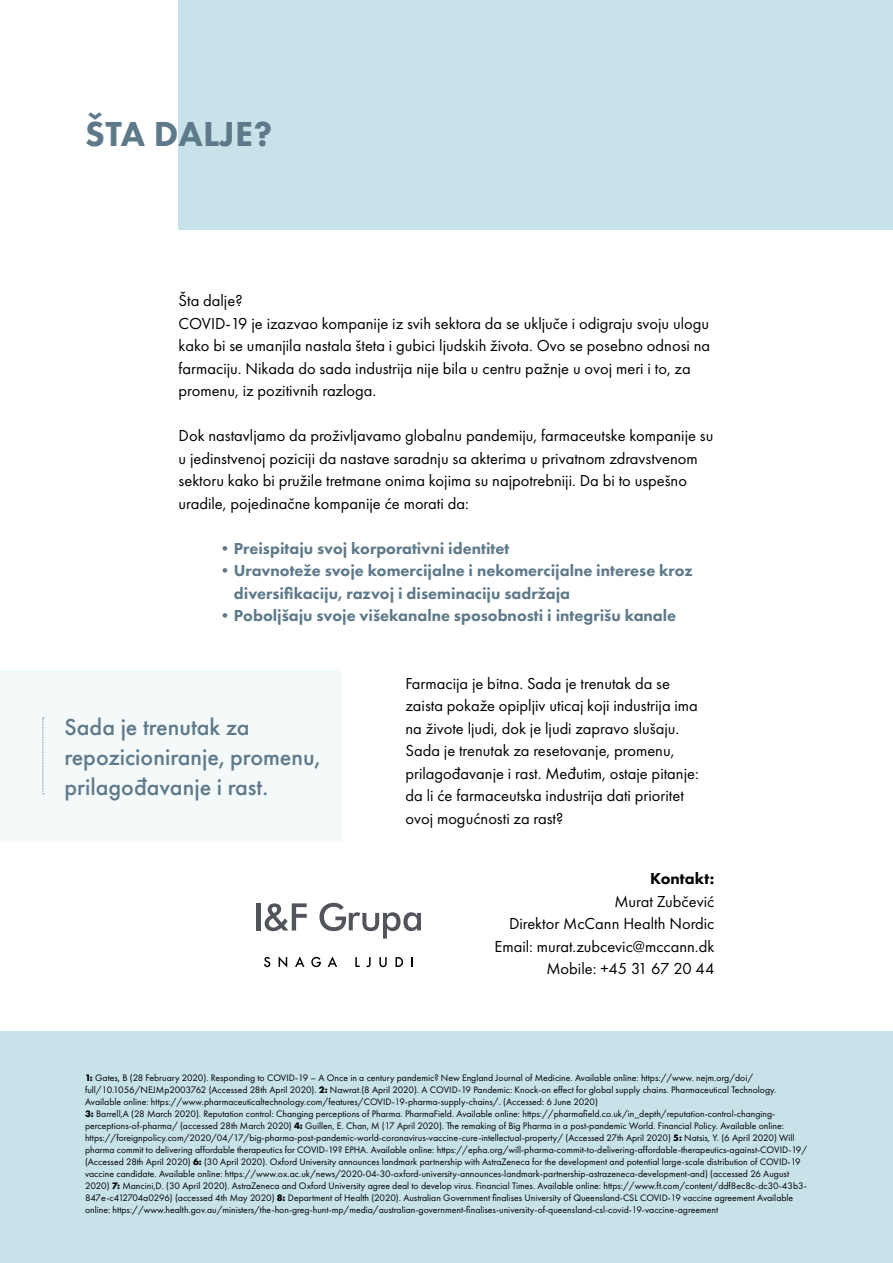
<style>
.page{position:relative;width:893px;height:1263px;background:#fff}
.page>*{position:absolute;margin:0;border:0;box-sizing:border-box;transform-origin:0 0}
.t1{font:800 36px "Futura PT";letter-spacing:.01em;color:#5e798a}
.t2{font:500 24px/30px "Futura PT";color:#5e798a}
.t3{font:16.5px/22.5px "Futura PT";color:#000}
.t4{font:800 16.5px/22.5px "Futura PT";color:#5e798a}
.t5{font:800 16.5px "Futura PT";color:#000}
.t6{font:9.75px/12px "Futura PT";color:#000}
.s1{font-weight:700}
</style>
<div class="page">
<div style="left:179px;top:0;width:714px;height:230px;background:#c7e2e9"></div>
<div style="left:0;top:1031px;width:893px;height:232px;background:#c7e2e9"></div>
<div style="left:0;top:670px;width:342px;height:172px;background:#f4f9fa"></div>
<svg style="left:43px;top:718px;width:1px;height:76px"></svg>
<hr style="left:256px;top:903px;width:4px;height:27px;background:#52545c">
<svg style="left:265px;top:903px;width:42px;height:28px"></svg>
<svg style="left:319px;top:903px;width:102px;height:35px"></svg>
<svg style="left:264px;top:957px;width:6px;height:10px"></svg>
<svg style="left:279px;top:957px;width:8px;height:10px"></svg>
<svg style="left:295px;top:956px;width:9px;height:11px"></svg>
<svg style="left:311px;top:957px;width:10px;height:10px"></svg>
<svg style="left:328px;top:956px;width:9px;height:11px"></svg>
<svg style="left:355px;top:957px;width:5px;height:10px"></svg>
<svg style="left:366px;top:957px;width:5px;height:10px"></svg>
<svg style="left:379px;top:957px;width:8px;height:10px"></svg>
<svg style="left:395px;top:957px;width:8px;height:10px"></svg>
<svg style="left:411px;top:957px;width:2px;height:10px"></svg>
<h1 class="t1" style="left:85px;top:111px;width:189px">ŠTA DALJE?</h1>
<p class="t3" style="left:179px;top:289px;width:533px">Šta dalje?<br>COVID-19 je izazvao kompanije iz svih sektora da se uključe i odigraju svoju ulogu kako bi se umanjila nastala šteta i gubici ljudskih života. Ovo se posebno odnosi na farmaciju. Nikada do sada industrija nije bila u centru pažnje u ovoj meri i to, za promenu, iz pozitivnih razloga.</p>
<p class="t3" style="left:179px;top:424px;width:536px">Dok nastavljamo da proživljavamo globalnu pandemiju, farmaceutske kompanije su u jedinstvenoj poziciji da nastave saradnju sa akterima u privatnom zdravstvenom sektoru kako bi pružile tretmane onima kojima su najpotrebniji. Da bi to uspešno uradile, pojedinačne kompanije će morati da:</p>
<h3 class="t4" style="left:217px;top:536px;width:294px">•Preispitaju svoj korporativni identitet</h3>
<h3 class="t4" style="left:234px;top:559px;width:460px;text-indent:-17px">•Uravnoteže svoje komercijalne i nekomercijalne interese kroz diversifikaciju, razvoj i diseminaciju sadržaja</h3>
<h3 class="t4" style="left:217px;top:604px;width:461px">•Poboljšaju svoje višekanalne sposobnosti i integrišu kanale</h3>
<h2 class="t2" style="left:65px;top:712px;width:257px">Sada je trenutak za repozicioniranje, promenu, prilagođavanje i rast.</h2>
<p class="t3" style="left:405px;top:672px;width:295px">Farmacija je bitna. Sada je trenutak da se zaista pokaže opipljiv uticaj koji industrija ima na živote ljudi, dok je ljudi zapravo slušaju.<br>Sada je trenutak za resetovanje, promenu, prilagođavanje i rast. Međutim, ostaje pitanje: da li će farmaceutska industrija dati prioritet ovoj mogućnosti za rast?</p>
<h3 class="t5" style="left:650px;top:869px;width:66px">Kontakt:</h3>
<h3 class="t3" style="left:494px;top:890px;width:221px;text-align:right">Murat Zubčević<br>Direktor McCann Health Nordic<br>Email: murat.zubcevic@mccann.dk<br>Mobile: +45 31 67 20 44</h3>
<p class="t6" style="left:85px;top:1072px;width:724px"><span class="s1">1:</span> Gates, B (28 February 2020). Responding to COVID-19 – A Once in a century pandemic? New England Journal of Medicine. Available online: https://www. nejm.org/doi/ full/10.1056/NEJMp2003762 (Accessed 28th April 2020). <span class="s1">2:</span> Nawrat.(8 April 2020). A COVID-19 Pandemic: Knock-on effect for global supply chains. Pharmaceutical Technology.<br>Available online: https://www.pharmaceuticaltechnology.com/features/COVID-19-pharma-supply-chains/. (Accessed: 6 June 2020)<br><span class="s1">3:</span> Barrell,A (28 March 2020). Reputation control: Changing perceptions of Pharma. PharmaField. Available online: https://pharmafield.co.uk/in_depth/reputation-control-changing&shy;perceptions-of-pharma/ (accessed 28th March 2020) <span class="s1">4:</span> Guillen, E. Chan, M (17 April 2020). The remaking of Big Pharma in a post-pandemic World. Financial Policy. Available online: https://foreignpolicy.com/2020/04/17/big-pharma-post-pandemic-world-coronavirus-vaccine-cure-intellectual-property/ (Accessed 27th April 2020) <span class="s1">5:</span> Natsis, Y. (6 April 2020) Will pharma commit to delivering affordable therapeutics for COVID-19? EPHA. Available online: https://epha.org/will-pharma-commit-to-delivering-affordable-therapeutics-against-COVID-19/ (Accessed 28th April 2020) <span class="s1">6:</span> (30 April 2020). Oxford University announces landmark partnership with AstraZeneca for the development and potential large-scale distribution of COVID-19 vaccine candidate. Available online: https://www.ox.ac.uk/news/2020-04-30-oxford-university-announces-landmark-partnership-astrazeneca-development-and) (accessed 26 August 2020) <span class="s1">7:</span> Mancini,D. (30 April 2020). AstraZeneca and Oxford University agree deal to develop virus. Financial Times. Available online: https://www.ft.com/content/ddf8ec8c-dc30-43b3- 847e-c412704a0296) (accessed 4th May 2020) <span class="s1">8:</span> Department of Health (2020). Australian Government finalises University of Queensland-CSL COVID-19 vaccine agreement Available online: https://www.health.gov.au/ministers/the-hon-greg-hunt-mp/media/australian-government-finalises-university-of-queensland-csl-covid-19-vaccine-agreement</p>
</div>
